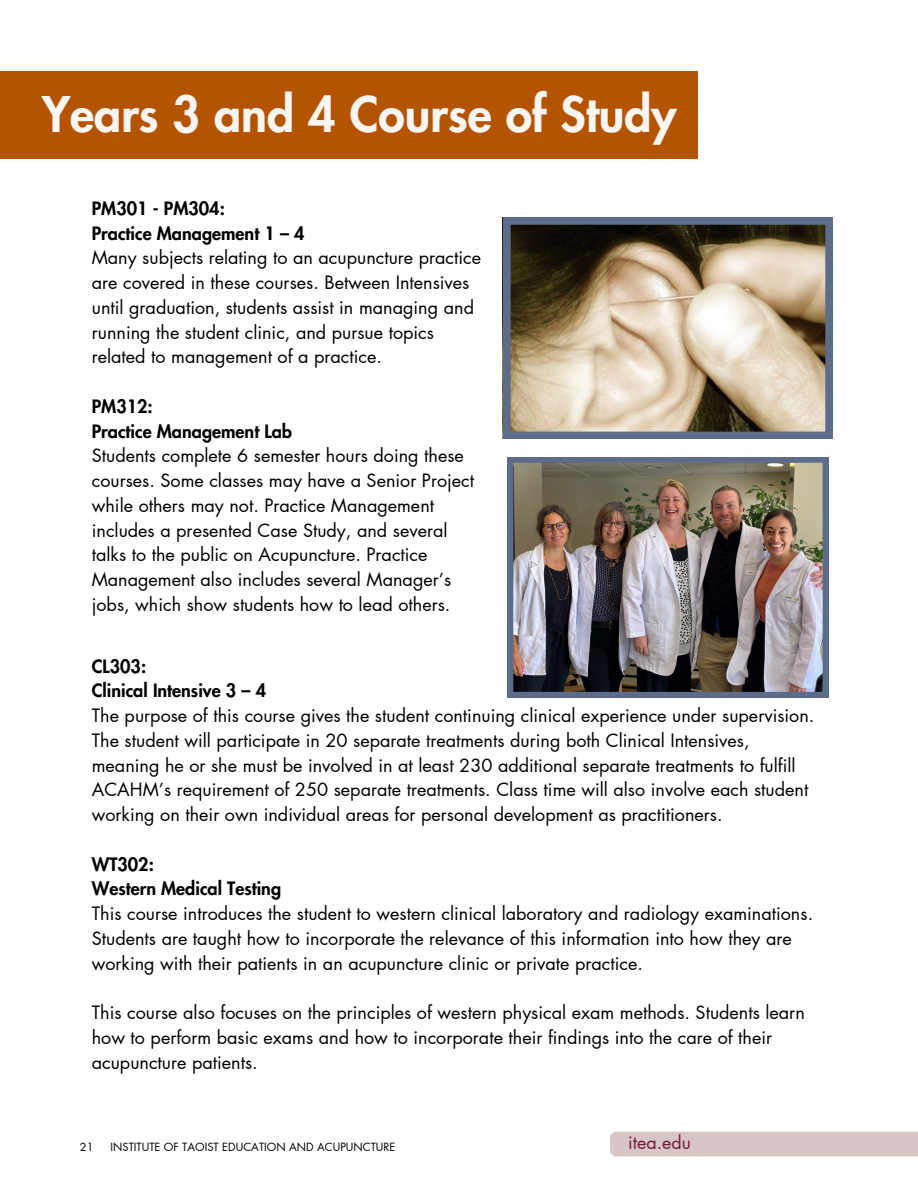
<style>
.page{position:relative;width:918px;height:1188px;background:#fff}
.page>*{position:absolute;margin:0;border:0;box-sizing:border-box;transform-origin:0 0}
.t1{font:800 48px "Futura LT Pro";color:#fbf6f3}
.t2{font:18px/24.8px "Futura LT Pro";color:#000}
.t3{font:800 18px "Futura LT Pro";color:#000}
.t4{font:17.85px "Futura LT Pro";color:#721b3c}
.t5{font:11.1px "Futura LT Pro";color:#000}
</style>
<div class="page">
<svg style="left:503px;top:218px;width:330px;height:221px;background:#a39785"></svg>
<div style="left:0;top:71px;width:697px;height:88px;background:#b55400"></div>
<img style="left:508px;top:457px;width:320px;height:241px">
<div style="left:610px;top:1132px;width:308px;height:24px;background:#d8c6c6"></div>
<p class="t1" style="left:42px;top:93px;width:636px">Years 3 and 4 Course of Study</p>
<p class="t3" style="left:92px;top:200px;width:135px">PM301 - PM304:</p>
<p class="t3" style="left:92px;top:225px;width:214px">Practice Management 1 – 4</p>
<p class="t2" style="left:92px;top:246px;width:391px">Many subjects relating to an acupuncture practice are covered in these courses. Between Intensives until graduation, students assist in managing and running the student clinic, and pursue topics related to management of a practice.</p>
<p class="t3" style="left:92px;top:398px;width:62px">PM312:</p>
<p class="t3" style="left:92px;top:423px;width:202px">Practice Management Lab</p>
<p class="t2" style="left:92px;top:444px;width:384px">Students complete 6 semester hours doing these courses. Some classes may have a Senior Project while others may not. Practice Management includes a presented Case Study, and several talks to the public on Acupuncture. Practice Management also includes several Manager’s jobs, which show students how to lead others.</p>
<p class="t3" style="left:92px;top:658px;width:56px">CL303:</p>
<p class="t3" style="left:92px;top:683px;width:176px">Clinical Intensive 3 – 4</p>
<p class="t2" style="left:92px;top:704px;width:724px">The purpose of this course gives the student continuing clinical experience under supervision.<br>The student will participate in 20 separate treatments during both Clinical Intensives, meaning he or she must be involved in at least 230 additional separate treatments to fulfill ACAHM’s requirement of 250 separate treatments. Class time will also involve each student working on their own individual areas for personal development as practitioners.</p>
<p class="t3" style="left:92px;top:856px;width:64px">WT302:</p>
<p class="t3" style="left:92px;top:881px;width:191px">Western Medical Testing</p>
<p class="t2" style="left:92px;top:902px;width:723px">This course introduces the student to western clinical laboratory and radiology examinations.<br>Students are taught how to incorporate the relevance of this information into how they are working with their patients in an acupuncture clinic or private practice.</p>
<p class="t2" style="left:92px;top:1001px;width:715px">This course also focuses on the principles of western physical exam methods. Students learn how to perform basic exams and how to incorporate their findings into the care of their acupuncture patients.</p>
<p class="t5" style="left:80px;top:1142px;width:15px">21</p>
<p class="t5" style="left:111px;top:1142px;width:286px">INSTITUTE OF TAOIST EDUCATION AND ACUPUNCTURE</p>
<p class="t4" style="left:628px;top:1134px;width:64px">itea.edu</p>
</div>
